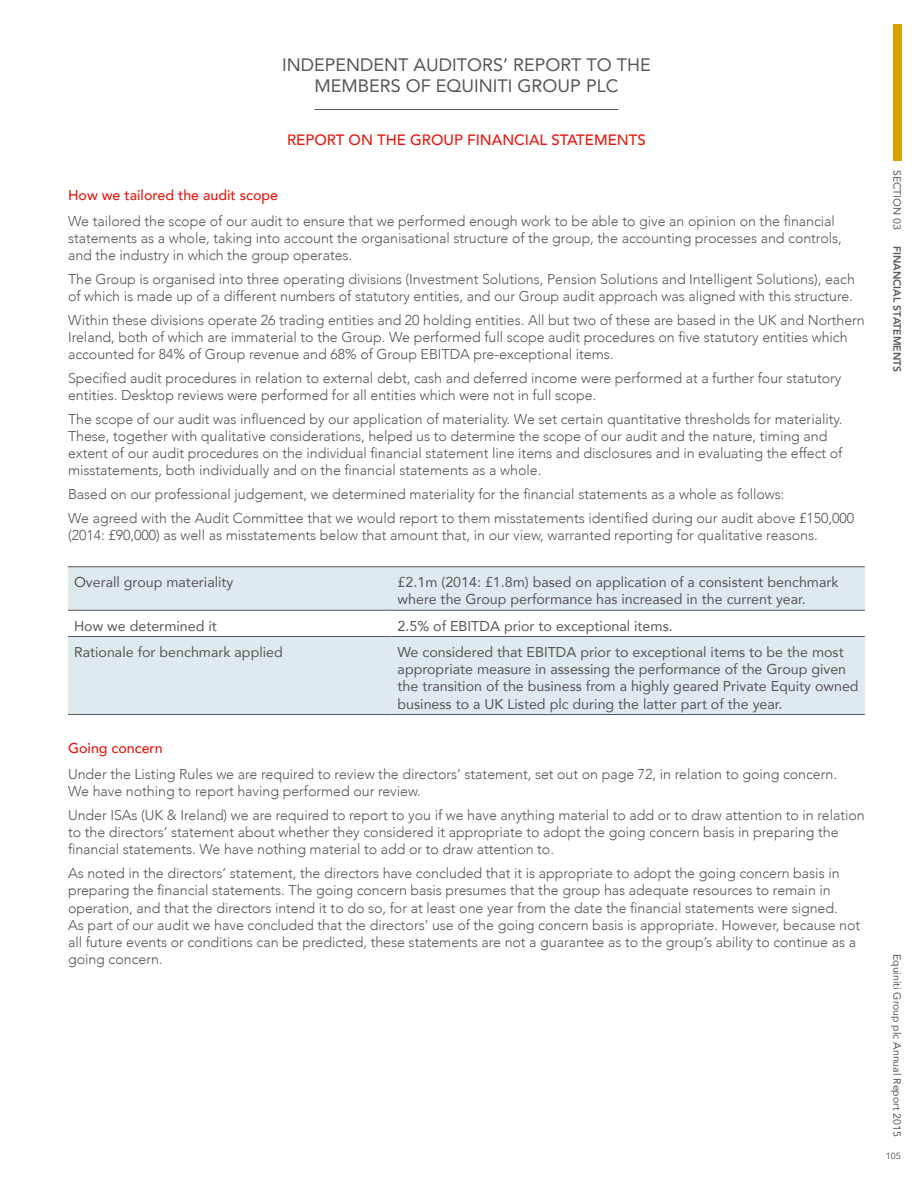
<style>
.page{position:relative;width:918px;height:1188px;background:#fff}
.page>*{position:absolute;margin:0;border:0;box-sizing:border-box;transform-origin:0 0}
.t1{font:18px/21px "Avenir";color:#59555a;text-align:center}
.t2{font:500 15px "Avenir";color:#e41b13}
.t3{font:300 14.25px/17.2px "Avenir";letter-spacing:-.005em;color:#59555a}
.t4{font:14.25px/17.2px "Avenir";color:#59555a}
.t5{font:500 14.25px "Avenir";color:#e41b13}
.t6{font:10.5px "Avenir";color:#59555a}
.t7{font:800 10.5px "Avenir";color:#59555a}
.t8{font:9px "Avenir";color:#59555a}
</style>
<div class="page">
<div style="left:893px;top:24px;width:8px;height:137px;background:#daa000"></div>
<hr style="left:315px;top:109px;width:303px;height:1px;background:#59555a">
<svg style="left:68px;top:568px;width:797px;height:146px;fill:#deeaed"></svg>
<hr style="left:68px;top:567px;width:324px;height:1px;background:#59555a">
<hr style="left:392px;top:567px;width:473px;height:1px;background:#59555a">
<hr style="left:68px;top:610px;width:324px;height:1px;background:#59555a">
<hr style="left:392px;top:610px;width:473px;height:1px;background:#59555a">
<hr style="left:68px;top:636px;width:324px;height:1px;background:#59555a">
<hr style="left:392px;top:636px;width:473px;height:1px;background:#59555a">
<hr style="left:68px;top:714px;width:324px;height:1px;background:#59555a">
<hr style="left:392px;top:714px;width:473px;height:1px;background:#59555a">
<p class="t1" style="left:282px;top:54px;width:370px">INDEPENDENT AUDITORS’ REPORT TO THE<br>MEMBERS OF EQUINITI GROUP PLC</p>
<p class="t2" style="left:287px;top:126px;width:360px">REPORT ON THE GROUP FINANCIAL STATEMENTS</p>
<p class="t5" style="left:68px;top:183px;width:212px">How we tailored the audit scope</p>
<p class="t3" style="left:68px;top:212px;width:775px">We tailored the scope of our audit to ensure that we performed enough work to be able to give an opinion on the financial statements as a whole, taking into account the organisational structure of the group, the accounting processes and controls, and the industry in which the group operates.</p>
<p class="t3" style="left:68px;top:270px;width:788px">The Group is organised into three operating divisions (Investment Solutions, Pension Solutions and Intelligent Solutions), each of which is made up of a different numbers of statutory entities, and our Group audit approach was aligned with this structure.</p>
<p class="t3" style="left:68px;top:311px;width:798px">Within these divisions operate 26 trading entities and 20 holding entities. All but two of these are based in the UK and Northern<br>Ireland, both of which are immaterial to the Group. We performed full scope audit procedures on five statutory entities which accounted for 84% of Group revenue and 68% of Group EBITDA pre-exceptional items.</p>
<p class="t3" style="left:68px;top:369px;width:775px">Specified audit procedures in relation to external debt, cash and deferred income were performed at a further four statutory entities. Desktop reviews were performed for all entities which were not in full scope.</p>
<p class="t3" style="left:68px;top:410px;width:776px">The scope of our audit was influenced by our application of materiality. We set certain quantitative thresholds for materiality.<br>These, together with qualitative considerations, helped us to determine the scope of our audit and the nature, timing and extent of our audit procedures on the individual financial statement line items and disclosures and in evaluating the effect of misstatements, both individually and on the financial statements as a whole.</p>
<p class="t3" style="left:68px;top:482px;width:788px;line-height:23.7px">Based on our professional judgement, we determined materiality for the financial statements as a whole as follows:<br>We agreed with the Audit Committee that we would report to them misstatements identified during our audit above £150,000</p>
<p class="t3" style="left:68px;top:526px;width:751px">(2014: £90,000) as well as misstatements below that amount that, in our view, warranted reporting for qualitative reasons.</p>
<p class="t4" style="left:74px;top:573px;width:161px">Overall group materiality</p>
<p class="t4" style="left:398px;top:573px;width:442px">£2.1m (2014: £1.8m) based on application of a consistent benchmark where the Group performance has increased in the current year.</p>
<p class="t4" style="left:74px;top:617px;width:144px">How we determined it</p>
<p class="t4" style="left:398px;top:617px;width:277px">2.5% of EBITDA prior to exceptional items.</p>
<p class="t4" style="left:74px;top:643px;width:210px">Rationale for benchmark applied</p>
<p class="t4" style="left:398px;top:643px;width:463px">We considered that EBITDA prior to exceptional items to be the most appropriate measure in assessing the performance of the Group given the transition of the business from a highly geared Private Equity owned business to a UK Listed plc during the latter part of the year.</p>
<p class="t5" style="left:68px;top:736px;width:96px">Going concern</p>
<p class="t3" style="left:68px;top:766px;width:771px">Under the Listing Rules we are required to review the directors’ statement, set out on page 72, in relation to going concern.<br>We have nothing to report having performed our review.</p>
<p class="t3" style="left:68px;top:806px;width:798px">Under ISAs (UK &amp; Ireland) we are required to report to you if we have anything material to add or to draw attention to in relation to the directors’ statement about whether they considered it appropriate to adopt the going concern basis in preparing the financial statements. We have nothing material to add or to draw attention to.</p>
<p class="t3" style="left:68px;top:865px;width:794px">As noted in the directors’ statement, the directors have concluded that it is appropriate to adopt the going concern basis in preparing the financial statements. The going concern basis presumes that the group has adequate resources to remain in operation, and that the directors intend it to do so, for at least one year from the date the financial statements were signed.<br>As part of our audit we have concluded that the directors’ use of the going concern basis is appropriate. However, because not all future events or conditions can be predicted, these statements are not a guarantee as to the group’s ability to continue as a going concern.</p>
<p class="t6" style="left:905px;top:170px;width:61px;rotate:90deg">SECTION 03</p>
<p class="t7" style="left:905px;top:246px;width:128px;rotate:90deg">FINANCIAL STATEMENTS</p>
<p class="t6" style="left:905px;top:954px;width:184px;rotate:90deg">Equiniti Group plc Annual Report 2015</p>
<p class="t8" style="left:886px;top:1149px;width:17px">105</p>
</div>
